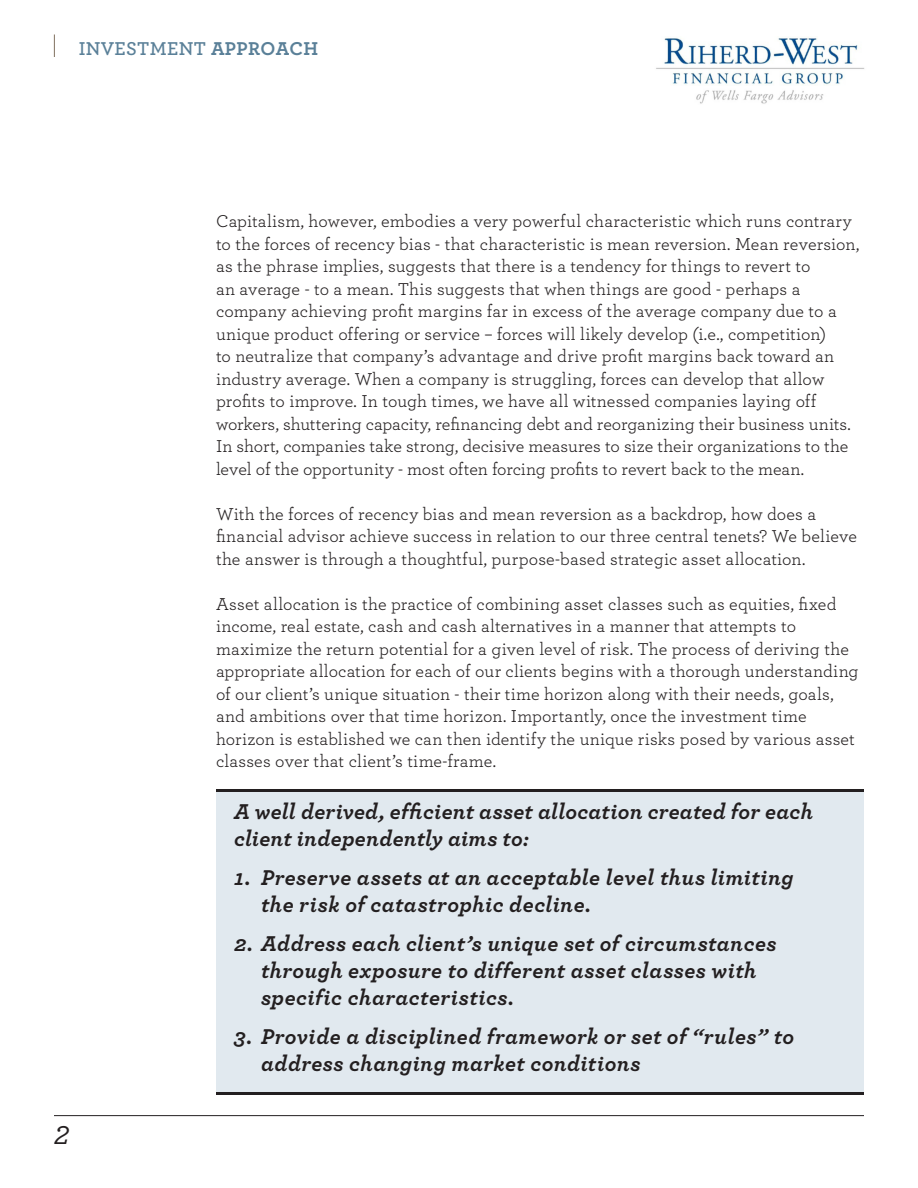
<style>
.page{position:relative;width:918px;height:1188px;background:#fff}
.page>*{position:absolute;margin:0;border:0;box-sizing:border-box;transform-origin:0 0}
.t1{font:27px "Archer Medium LF Italic";color:#231f20}
.t2{font:italic 700 22.5px/27px "Archer";letter-spacing:.015em;color:#231f20}
.t3{font:600 19.5px "Archer";letter-spacing:.015em;color:#5a8098}
.t4{font:18px/22.5px "Archer";letter-spacing:.005em;color:#231f20}
.s1{font-weight:700}
</style>
<div class="page">
<img style="left:656px;top:37px;width:209px;height:67px">
<svg style="left:54px;top:34px;width:1px;height:23px"></svg>
<div style="left:216px;top:790px;width:648px;height:302px;background:#e1e9ef"></div>
<hr style="left:216px;top:789px;width:648px;height:3px;background:#231f20">
<hr style="left:216px;top:1092px;width:648px;height:3px;background:#231f20">
<hr style="left:54px;top:1115px;width:810px;height:1px;background:#231f20">
<p class="t3" style="left:79px;top:36px;width:241px">INVESTMENT <span class="s1">APPROACH</span></p>
<p class="t1" style="left:54px;top:1118px;width:17px">2</p>
<p class="t4" style="left:216px;top:209px;width:645px">Capitalism, however, embodies a very powerful characteristic which runs contrary to the forces of recency bias - that characteristic is mean reversion. Mean reversion, as the phrase implies, suggests that there is a tendency for things to revert to<br>an average - to a mean. This suggests that when things are good - perhaps a company achieving profit margins far in excess of the average company due to a unique product offering or service – forces will likely develop (i.e., competition)<br>to neutralize that company’s advantage and drive profit margins back toward an industry average. When a company is struggling, forces can develop that allow profits to improve. In tough times, we have all witnessed companies laying off workers, shuttering capacity, refinancing debt and reorganizing their business units.<br>In short, companies take strong, decisive measures to size their organizations to the level of the opportunity - most often forcing profits to revert back to the mean.</p>
<p class="t4" style="left:216px;top:502px;width:643px">With the forces of recency bias and mean reversion as a backdrop, how does a financial advisor achieve success in relation to our three central tenets? We believe the answer is through a thoughtful, purpose-based strategic asset allocation.</p>
<p class="t4" style="left:216px;top:592px;width:644px">Asset allocation is the practice of combining asset classes such as equities, fixed income, real estate, cash and cash alternatives in a manner that attempts to maximize the return potential for a given level of risk. The process of deriving the appropriate allocation for each of our clients begins with a thorough understanding of our client’s unique situation - their time horizon along with their needs, goals, and ambitions over that time horizon. Importantly, once the investment time horizon is established we can then identify the unique risks posed by various asset classes over that client’s time-frame.</p>
<p class="t2" style="left:234px;top:797px;width:581px">A well derived, efficient asset allocation created for each client independently aims to:</p>
<p class="t2" style="left:261px;top:863px;width:534px;text-indent:-27px">1. Preserve assets at an acceptable level thus limiting the risk of catastrophic decline.</p>
<p class="t2" style="left:261px;top:929px;width:517px;text-indent:-27px">2. Address each client’s unique set of circumstances through exposure to different asset classes with specific characteristics.</p>
<p class="t2" style="left:261px;top:1022px;width:535px;text-indent:-27px">3. Provide a disciplined framework or set of “rules” to address changing market conditions</p>
</div>
